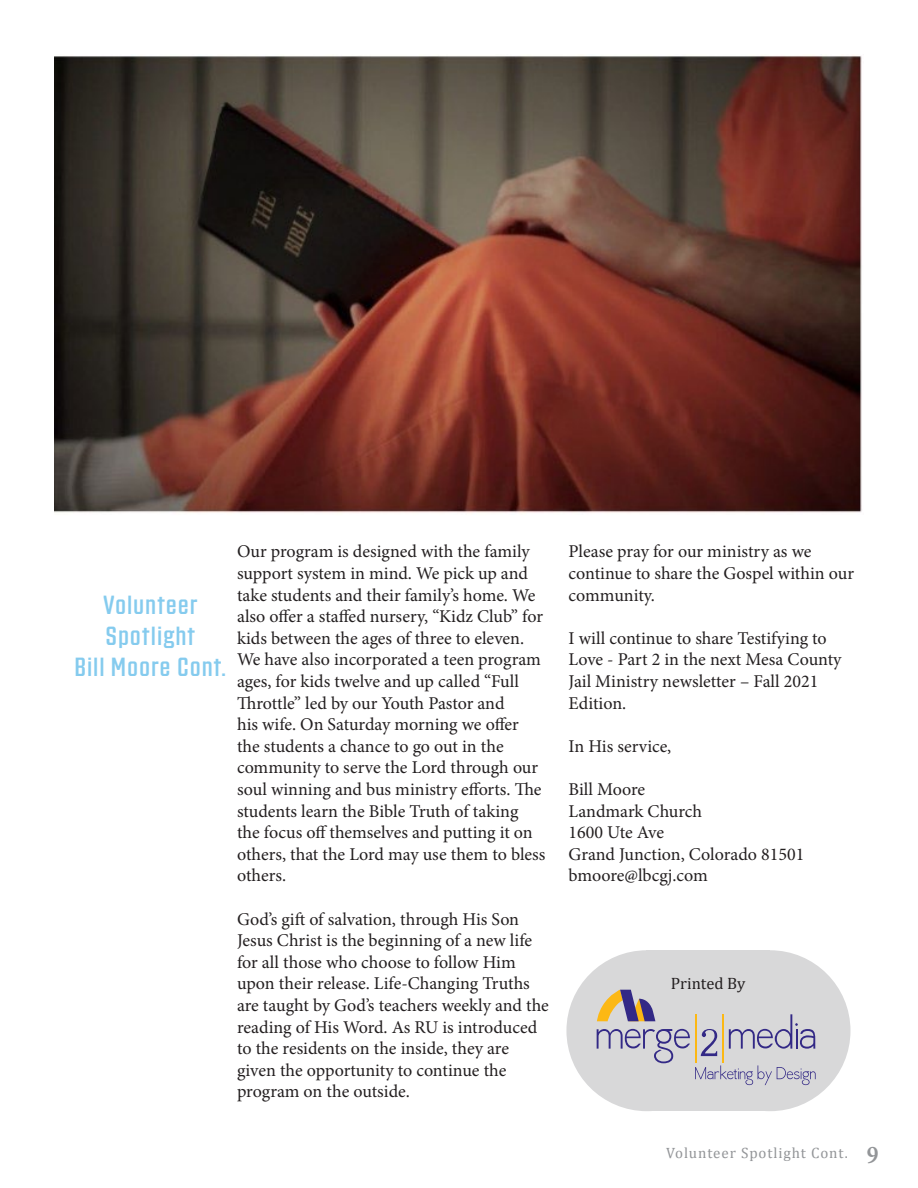
<style>
.page{position:relative;width:918px;height:1188px;background:#fff}
.page>*{position:absolute;margin:0;border:0;box-sizing:border-box;transform-origin:0 0}
.Left{font:25.5px/30.6px "Countach";letter-spacing:.06em;color:#85cbee}
.t1{font:25.5px "Minion Pro Semibold Cn Capt";color:#939598}
.t2{font:18px/21.6px "Minion Pro";color:#231f20}
.Left-2{font:16.5px "Cambria";color:#231f20}
.Right{font:15px "Cambria";letter-spacing:.06em;color:#939598}
</style>
<div class="page">
<div style="left:690px;top:950px;width:161px;height:161px;background:#d8d8d9;border-radius:50%"></div>
<div style="left:566px;top:950px;width:161px;height:161px;background:#d8d8d9;border-radius:50%"></div>
<div style="left:647px;top:950px;width:123px;height:161px;background:#d8d8d9"></div>
<img style="left:54px;top:55px;width:808px;height:458px">
<svg style="left:597px;top:990px;width:219px;height:95px"></svg>
<p class="Left" style="left:104px;top:588px;width:96px">Volunteer<br>Spotlight</p>
<p class="Left" style="left:75px;top:649px;width:153px">Bill Moore Cont.</p>
<p class="t2" style="left:237px;top:541px;width:310px">Our program is designed with the family support system in mind. We pick up and take students and their family’s home. We also offer a staffed nursery, “Kidz Club” for kids between the ages of three to eleven.<br>We have also incorporated a teen program ages, for kids twelve and up called “Full Throttle” led by our Youth Pastor and<br>his wife. On Saturday morning we offer the students a chance to go out in the community to serve the Lord through our soul winning and bus ministry efforts. The students learn the Bible Truth of taking the focus off themselves and putting it on others, that the Lord may use them to bless others.</p>
<p class="t2" style="left:237px;top:908px;width:313px">God’s gift of salvation, through His Son Jesus Christ is the beginning of a new life for all those who choose to follow Him upon their release. Life-Changing Truths are taught by God’s teachers weekly and the reading of His Word. As RU is introduced to the residents on the inside, they are given the opportunity to continue the program on the outside.</p>
<p class="t2" style="left:569px;top:541px;width:287px">Please pray for our ministry as we continue to share the Gospel within our community.</p>
<p class="t2" style="left:569px;top:627px;width:274px">I will continue to share Testifying to<br>Love - Part 2 in the next Mesa County<br>Jail Ministry newsletter – Fall 2021<br>Edition.</p>
<p class="t2" style="left:569px;top:735px;width:104px">In His service,</p>
<p class="t2" style="left:569px;top:779px;width:78px">Bill Moore</p>
<p class="t2" style="left:569px;top:800px;width:135px">Landmark Church</p>
<p class="t2" style="left:569px;top:822px;width:97px">1600 Ute Ave</p>
<p class="t2" style="left:569px;top:843px;width:237px">Grand Junction, Colorado 81501</p>
<p class="t2" style="left:569px;top:865px;width:141px">bmoore@lbcgj.com</p>
<p class="Left-2" style="left:671px;top:973px;width:76px">Printed By</p>
<p class="Right" style="left:666px;top:1144px;width:183px">Volunteer Spotlight Cont.</p>
<h1 class="t1" style="left:867px;top:1137px;width:13px">9</h1>
</div>
